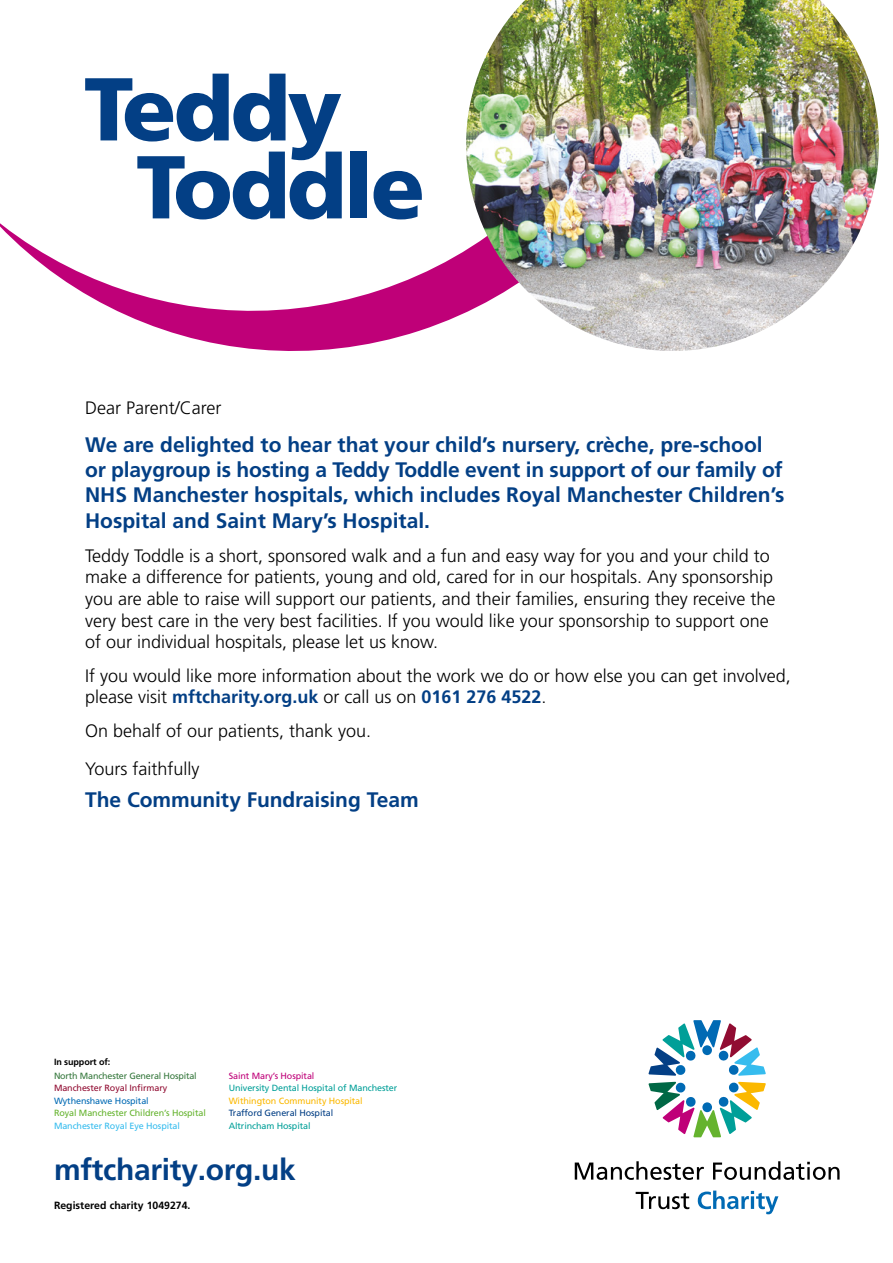
<style>
.page{position:relative;width:893px;height:1263px;background:#fff}
.page>*{position:absolute;margin:0;border:0;box-sizing:border-box;transform-origin:0 0}
.t1{font:900 89.1px/78px "Frutiger LT Std";letter-spacing:-.03em;color:#033f85}
.Bullet_points{font:700 30px "Frutiger LT Std";letter-spacing:-.01em;color:#033f85}
.t2{font:700 21px/25.2px "Frutiger LT Std";color:#033f85}
.t3{font:300 18px/21.6px "Frutiger LT Std";color:#000}
.t4{font:700 10.5px "Frutiger LT Std";color:#000}
.t5{font:9px "Frutiger LT Std";letter-spacing:-.01em;color:#009f98}
.t6{font:9px "Frutiger LT Std";letter-spacing:-.01em;color:#65b32e}
.t7{font:9px "Frutiger LT Std";letter-spacing:-.02em;color:#36783d}
.t8{font:9px "Frutiger LT Std";letter-spacing:-.01em;color:#fbb800}
.t9{font:9px "Frutiger LT Std";letter-spacing:-.01em;color:#36bcee}
.t10{font:9px "Frutiger LT Std";letter-spacing:-.01em;color:#910c32}
.t11{font:9px "Frutiger LT Std";letter-spacing:-.01em;color:#033f85}
.t12{font:9px "Frutiger LT Std";letter-spacing:-.01em;color:#006ab4}
.t13{font:9px "Frutiger LT Std";letter-spacing:-.01em;color:#bf0078}
.t14{font:700 9px "Frutiger LT Std";letter-spacing:-.01em;color:#000}
.s1{font-weight:700;color:#033f85}
</style>
<div class="page">
<svg style="left:0;top:223px;width:466px;height:128px"></svg>
<div style="left:627px;top:999px;width:160px;height:159px;border:42px solid #fff;border-radius:50%"></div>
<svg style="left:648px;top:1082px;width:118px;height:55px"></svg>
<svg style="left:648px;top:1020px;width:118px;height:56px"></svg>
<svg style="left:575px;top:1161px;width:129px;height:19px"></svg>
<svg style="left:713px;top:1161px;width:127px;height:19px"></svg>
<svg style="left:636px;top:1192px;width:53px;height:17px"></svg>
<svg style="left:698px;top:1190px;width:80px;height:24px"></svg>
<img style="left:466px;top:0;width:413px;height:351px">
<p class="t1" style="left:136px;top:70px;width:290px;text-indent:-52px">Teddy<br>Toddle</p>
<p class="t3" style="left:85px;top:397px;width:138px">Dear Parent/Carer</p>
<p class="t2" style="left:85px;top:432px;width:701px">We are delighted to hear that your child’s nursery, crèche, pre-school or playgroup is hosting a Teddy Toddle event in support of our family of NHS Manchester hospitals, which includes Royal Manchester Children’s Hospital and Saint Mary’s Hospital.</p>
<p class="t3" style="left:85px;top:545px;width:692px">Teddy Toddle is a short, sponsored walk and a fun and easy way for you and your child to make a difference for patients, young and old, cared for in our hospitals. Any sponsorship you are able to raise will support our patients, and their families, ensuring they receive the very best care in the very best facilities. If you would like your sponsorship to support one of our individual hospitals, please let us know.</p>
<p class="t3" style="left:85px;top:666px;width:707px;line-height:21px">If you would like more information about the work we do or how else you can get involved, please visit <span class="s1">mftcharity.org.uk</span> or call us on <span class="s1">0161 276 4522</span>.</p>
<p class="t3" style="left:85px;top:720px;width:288px">On behalf of our patients, thank you.</p>
<p class="t3" style="left:85px;top:758px;width:116px">Yours faithfully</p>
<p class="t2" style="left:85px;top:787px;width:335px">The Community Fundraising Team</p>
<p class="t14" style="left:54px;top:1056px;width:58px">In support of:</p>
<p class="t7" style="left:54px;top:1070px;width:144px">North Manchester General Hospital</p>
<p class="t10" style="left:54px;top:1083px;width:115px">Manchester Royal Infirmary</p>
<p class="t12" style="left:54px;top:1095px;width:96px">Wythenshawe Hospital</p>
<p class="t6" style="left:54px;top:1108px;width:153px">Royal Manchester Children’s Hospital</p>
<p class="t9" style="left:54px;top:1120px;width:128px">Manchester Royal Eye Hospital</p>
<p class="t13" style="left:229px;top:1070px;width:87px">Saint Mary’s Hospital</p>
<p class="t5" style="left:229px;top:1083px;width:170px">University Dental Hospital of Manchester</p>
<p class="t8" style="left:229px;top:1095px;width:135px">Withington Community Hospital</p>
<p class="t11" style="left:229px;top:1108px;width:106px">Trafford General Hospital</p>
<p class="t5" style="left:229px;top:1120px;width:83px">Altrincham Hospital</p>
<p class="Bullet_points" style="left:54px;top:1152px;width:243px">mftcharity.org.uk</p>
<p class="t4" style="left:54px;top:1199px;width:138px">Registered charity 1049274.</p>
</div>
